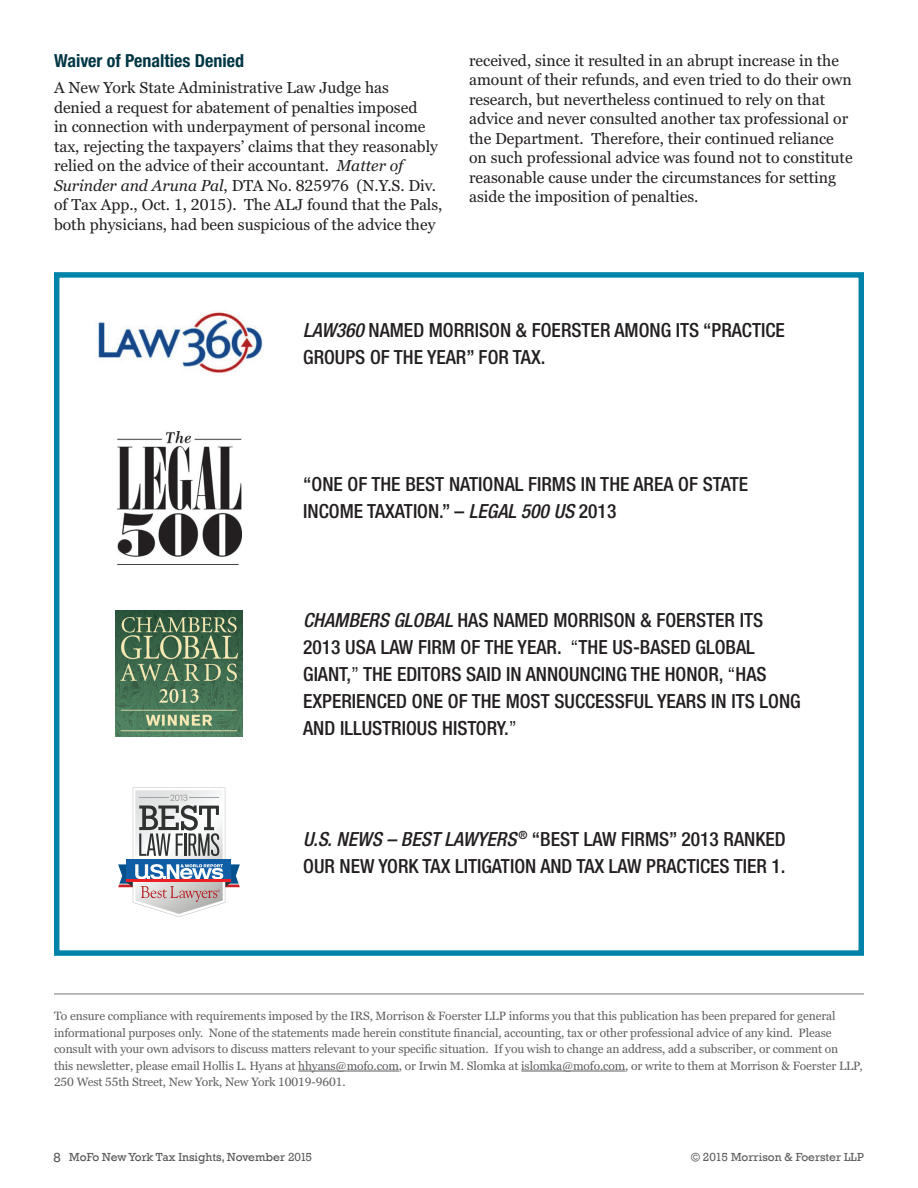
<style>
.page{position:relative;width:918px;height:1188px;background:#fff}
.page>*{position:absolute;margin:0;border:0;box-sizing:border-box;transform-origin:0 0}
.t1{font:500 condensed 19.5px/27px "Helvetica Neue LT Std";color:#231f20}
.t2{font:700 condensed 18px "Helvetica Neue LT Std";color:#003644}
.t3{font:15.75px/19.5px "Georgia Pro";color:#231f20}
.t4{font:12px/16.5px "Georgia Pro";letter-spacing:-.01em;color:#5f5f62}
.t5{font:12px "Rockwell";color:#57585a}
.t6{font:12px "Rockwell";color:#5f5f62}
.s1{font-style:italic}
.s2{font-weight:400}
.s3{font-size:13.5px}
.s4{color:#5f5f62}
</style>
<div class="page">
<div style="left:54px;top:272px;width:810px;height:684px;border:5px solid #0083a9"></div>
<svg style="left:118px;top:788px;width:122px;height:129px"></svg>
<img style="left:115px;top:611px;width:128px;height:125px">
<img style="left:117px;top:431px;width:124px;height:134px">
<img style="left:98px;top:311px;width:165px;height:62px">
<hr style="left:298px;top:1071px;width:101px;height:1px;background:#5f5f62">
<hr style="left:521px;top:1071px;width:104px;height:1px;background:#5f5f62">
<hr style="left:54px;top:993px;width:810px;height:2px;background:#b5b6b7">
<p class="t2" style="left:54px;top:50px;width:192px">Waiver of Penalties Denied</p>
<p class="t3" style="left:54px;top:79px;width:390px">A New York State Administrative Law Judge has<br>denied a request for abatement of penalties imposed<br>in connection with underpayment of personal income tax, rejecting the taxpayers’ claims that they reasonably relied on the advice of their accountant. <span class="s1">Matter of Surinder and Aruna Pal</span>, DTA No. 825976 (N.Y.S. Div. of Tax App., Oct. 1, 2015). The ALJ found that the Pals, both physicians, had been suspicious of the advice they</p>
<p class="t3" style="left:469px;top:51px;width:385px">received, since it resulted in an abrupt increase in the amount of their refunds, and even tried to do their own research, but nevertheless continued to rely on that advice and never consulted another tax professional or the Department. Therefore, their continued reliance on such professional advice was found not to constitute reasonable cause under the circumstances for setting aside the imposition of penalties.</p>
<p class="t1" style="left:303px;top:316px;width:483px"><span class="s1">LAW360</span> NAMED MORRISON &amp; FOERSTER AMONG ITS “PRACTICE<br>GROUPS OF THE YEAR” FOR TAX.</p>
<p class="t1" style="left:303px;top:471px;width:447px">“ONE OF THE BEST NATIONAL FIRMS IN THE AREA OF STATE<br>INCOME TAXATION.” – <span class="s1">LEGAL 500 US</span> 2013</p>
<p class="t1" style="left:303px;top:606px;width:462px"><span class="s1">CHAMBERS GLOBAL</span> HAS NAMED MORRISON &amp; FOERSTER ITS<br>2013 USA</p>
<p class="t1" style="left:303px;top:633px;width:499px;text-indent:78px">LAW FIRM OF THE YEAR. <span class="s2">“</span>THE US-BASED GLOBAL GIANT,<span class="s2">”</span> THE EDITORS SAID IN ANNOUNCING THE HONOR, <span class="s2">“</span>HAS EXPERIENCED ONE OF THE MOST SUCCESSFUL YEARS IN ITS LONG AND ILLUSTRIOUS HISTORY.<span class="s2">”</span></p>
<p class="t1" style="left:303px;top:825px;width:484px"><span class="s1">U.S. NEWS – BEST LAWYERS</span> <sup>®</sup> “BEST LAW FIRMS” 2013 RANKED<br>OUR NEW YORK TAX LITIGATION AND TAX LAW PRACTICES TIER 1.</p>
<p class="t4" style="left:54px;top:1008px;width:810px">To ensure compliance with requirements imposed by the IRS, Morrison &amp; Foerster LLP informs you that this publication has been prepared for general informational purposes only. None of the statements made herein constitute financial, accounting, tax or other professional advice of any kind. Please consult with your own advisors to discuss matters relevant to your specific situation. If you wish to change an address, add a subscriber, or comment on<br>this newsletter, please email Hollis L. Hyans at hhyans@mofo.com, or Irwin M. Slomka at islomka@mofo.com, or write to them at Morrison &amp; Foerster LLP, 250 West 55th Street, New York, New York 10019-9601.</p>
<p class="t5" style="left:53px;top:1150px;width:260px"><span class="s3">8</span> MoFo New York Tax Insights, November <span class="s4">2015</span></p>
<p class="t6" style="left:691px;top:1150px;width:174px">© 2015 Morrison &amp; Foerster LLP</p>
</div>
